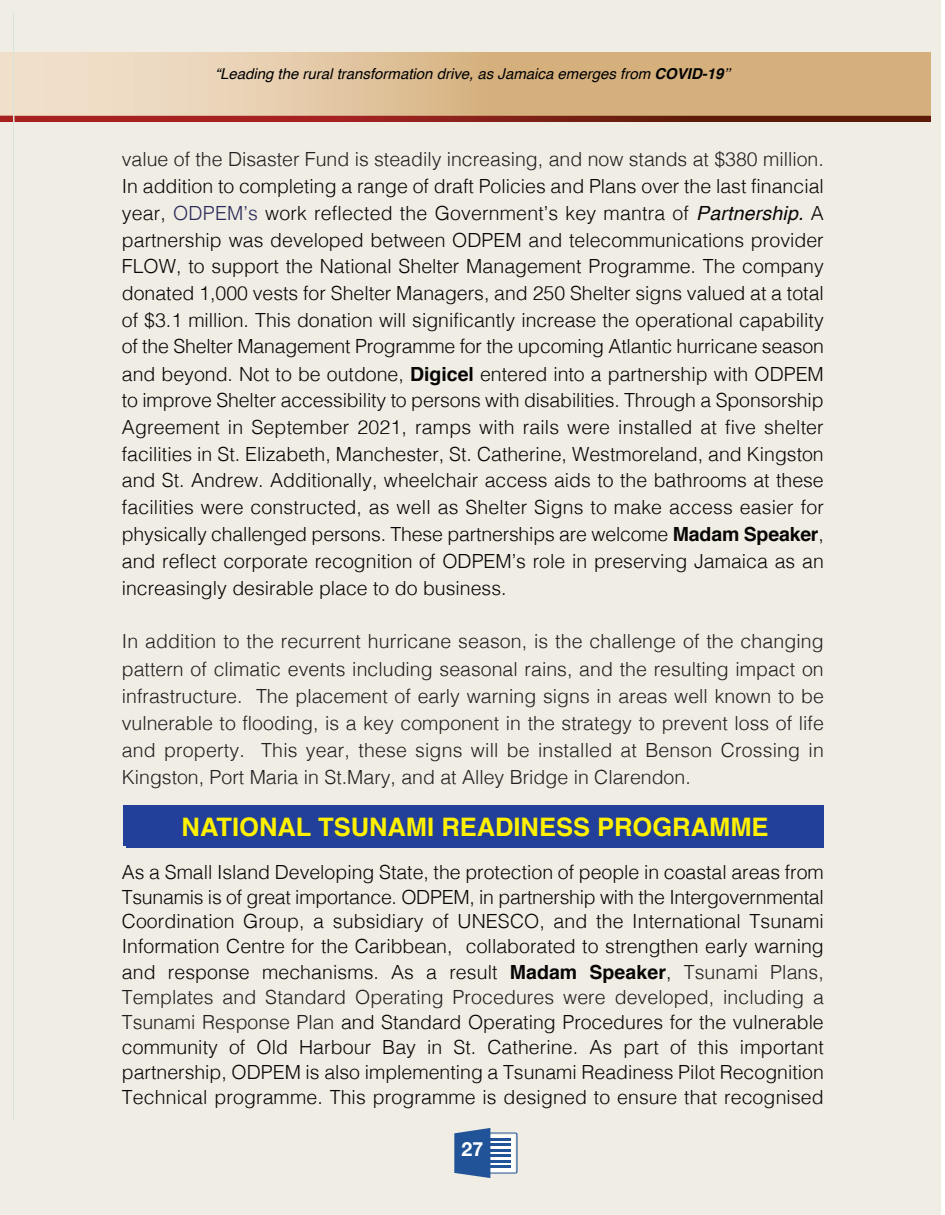
<style>
.page{position:relative;width:945px;height:1215px;background:#fff}
.page>*{position:absolute;margin:0;border:0;box-sizing:border-box;transform-origin:0 0}
.t1{font:700 25.5px "Helvetica";color:#fff101}
.t2{font:300 19.5px/26.8px "Helvetica";letter-spacing:.005em;color:#080505;text-align:justify}
.t3{font:300 19.5px/27.2px "Helvetica";color:#231f20;text-align:justify}
.t4{font:700 19.5px "Helvetica Neue";color:#fff}
.t5{font:italic 15px "Helvetica";color:#000}
.s1{font-weight:700}
.s2{color:#2c2b5a}
.s3{font-weight:400;font-style:italic}
.s4{color:#231f20}
</style>
<div class="page">
<div style="left:0;top:0;width:941px;height:1215px;background:#efede4"></div>
<svg style="left:14px;top:52px;width:917px;height:64px"></svg>
<svg style="left:14px;top:116px;width:917px;height:6px"></svg>
<div style="left:0;top:52px;width:13px;height:67px;background:#f0dfc9"></div>
<svg style="left:0;top:116px;width:13px;height:6px"></svg>
<svg style="left:454px;top:1128px;width:64px;height:50px"></svg>
<hr style="left:13px;top:14px;width:1px;height:1106px;background:#d7e2da">
<div style="left:123px;top:805px;width:701px;height:41px;background:#223f99"></div>
<div style="left:126px;top:817px;width:698px;height:30px;background:#223f99"></div>
<p class="t5" style="left:215px;top:68px;width:516px">“Leading the rural transformation drive, as Jamaica emerges from <span class="s1">COVID-19</span>’’</p>
<p class="t3" style="left:122px;top:147px;width:703px">value of the Disaster Fund is steadily increasing, and now stands at $380 million.</p>
<p class="t2" style="left:122px;top:174px;width:704px">In addition to completing a range of draft Policies and Plans over the last financial year, <span class="s2">ODPEM’s</span> work reflected the Government’s key mantra of <span class="s3">Partnership.</span> A partnership was developed between ODPEM and telecommunications provider FLOW, to support the National Shelter Management Programme. The company donated 1,000 vests for Shelter Managers, and 250 Shelter signs valued at a total of $3.1 million. This donation will significantly increase the operational capability of the Shelter Management Programme for the upcoming Atlantic hurricane season and beyond. Not to be outdone, <span class="s1">Digicel</span> entered into a partnership with ODPEM to improve Shelter accessibility to persons with disabilities. Through a Sponsorship Agreement in September 2021, ramps with rails were installed at five shelter facilities in St. Elizabeth, Manchester, St. Catherine, Westmoreland, and Kingston and St. Andrew. Additionally, wheelchair access aids to the bathrooms at these facilities were constructed, as well as Shelter Signs to make access easier for physically challenged persons. These partnerships are welcome <span class="s1">Madam Speaker</span>, and reflect corporate recognition of ODPEM’s role in preserving Jamaica as an increasingly desirable place to do business.</p>
<p class="t3" style="left:122px;top:629px;width:704px">In addition to the recurrent hurricane season, is the challenge of the changing pattern of climatic events including seasonal rains, and the resulting impact on infrastructure. The placement of early warning signs in areas well known to be vulnerable to flooding, is a key component in the strategy to prevent loss of life and property. This year, these signs will be installed at Benson Crossing in Kingston, Port Maria in St.Mary, and at Alley Bridge in Clarendon.</p>
<p class="t1" style="left:182px;top:816px;width:589px">NATIONAL TSUNAMI READINESS PROGRAMME</p>
<p class="t2" style="left:122px;top:861px;width:704px;line-height:25px">As a Small Island Developing State, the protection of people in coastal areas from Tsunamis is of great importance. ODPEM, in partnership with the Intergovernmental Coordination Group, a subsidiary of UNESCO, and the International Tsunami Information Centre for the Caribbean, collaborated to strengthen early warning and response mechanisms. As a result <span class="s1">Madam Speaker</span>, <span class="s4">Tsunami Plans, Templates and Standard Operating Procedures were developed, including a Tsunami Response Plan</span> and Standard Operating Procedures for the vulnerable community of Old Harbour Bay in St. Catherine. As part of this important partnership, ODPEM is also implementing a Tsunami Readiness Pilot Recognition Technical programme. This programme is designed to ensure that recognised</p>
<p class="t4" style="left:462px;top:1137px;width:23px">27</p>
</div>
